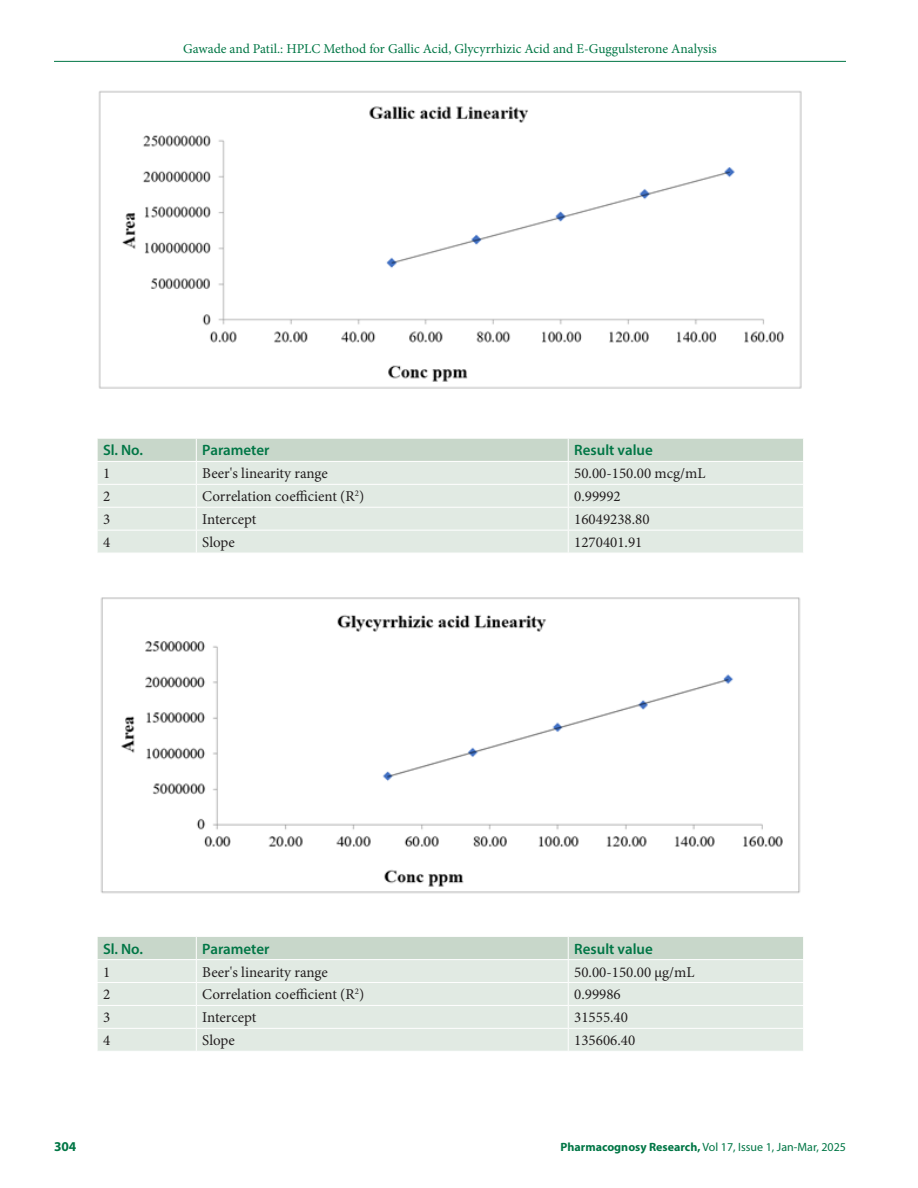
<style>
.page{position:relative;width:918px;height:1188px;background:#fff}
.page>*{position:absolute;margin:0;border:0;box-sizing:border-box;transform-origin:0 0}
.Table_Body{font:15px "Minion Pro";color:#231f20}
.Table_Header{font:600 15px "Myriad Pro";color:#007645}
.t1{font:13.5px "Minion Pro";color:#007645}
.t2{font:700 13.5px "Myriad Pro";color:#007645}
.t3{font:12px "Myriad Pro";color:#007645}
.s1{font-weight:700}
</style>
<div class="page">
<hr style="left:54px;top:61px;width:792px;height:1px;background:#007645">
<img style="left:98px;top:90px;width:704px;height:299px">
<svg style="left:97px;top:438px;width:706px;height:115px"></svg>
<img style="left:100px;top:597px;width:701px;height:297px">
<svg style="left:97px;top:937px;width:706px;height:114px"></svg>
<p class="t1" style="left:183px;top:39px;width:535px">Gawade and Patil.: HPLC Method for Gallic Acid, Glycyrrhizic Acid and E-Guggulsterone Analysis</p>
<p class="Table_Header" style="left:103px;top:441px;width:41px">Sl. No.</p>
<p class="Table_Header" style="left:202px;top:441px;width:69px">Parameter</p>
<p class="Table_Header" style="left:574px;top:441px;width:80px">Result value</p>
<p class="Table_Body" style="left:103px;top:463px;width:9px">1</p>
<p class="Table_Body" style="left:202px;top:463px;width:127px">Beer's linearity range</p>
<p class="Table_Body" style="left:574px;top:463px;width:133px">50.00-150.00 mcg/mL</p>
<p class="Table_Body" style="left:103px;top:486px;width:9px">2</p>
<p class="Table_Body" style="left:202px;top:486px;width:163px">Correlation coefficient (R<sup>2</sup>)</p>
<p class="Table_Body" style="left:574px;top:486px;width:48px">0.99992</p>
<p class="Table_Body" style="left:103px;top:509px;width:9px">3</p>
<p class="Table_Body" style="left:202px;top:509px;width:56px">Intercept</p>
<p class="Table_Body" style="left:574px;top:509px;width:77px">16049238.80</p>
<p class="Table_Body" style="left:103px;top:532px;width:9px">4</p>
<p class="Table_Body" style="left:202px;top:532px;width:34px">Slope</p>
<p class="Table_Body" style="left:574px;top:532px;width:70px">1270401.91</p>
<p class="Table_Header" style="left:103px;top:939px;width:41px">Sl. No.</p>
<p class="Table_Header" style="left:202px;top:939px;width:69px">Parameter</p>
<p class="Table_Header" style="left:574px;top:939px;width:80px">Result value</p>
<p class="Table_Body" style="left:103px;top:962px;width:9px">1</p>
<p class="Table_Body" style="left:202px;top:962px;width:127px">Beer's linearity range</p>
<p class="Table_Body" style="left:574px;top:962px;width:122px">50.00-150.00 µg/mL</p>
<p class="Table_Body" style="left:103px;top:985px;width:9px">2</p>
<p class="Table_Body" style="left:202px;top:985px;width:163px">Correlation coefficient (R<sup>2</sup>)</p>
<p class="Table_Body" style="left:574px;top:985px;width:48px">0.99986</p>
<p class="Table_Body" style="left:103px;top:1008px;width:9px">3</p>
<p class="Table_Body" style="left:202px;top:1008px;width:56px">Intercept</p>
<p class="Table_Body" style="left:574px;top:1008px;width:55px">31555.40</p>
<p class="Table_Body" style="left:103px;top:1030px;width:9px">4</p>
<p class="Table_Body" style="left:202px;top:1030px;width:34px">Slope</p>
<p class="Table_Body" style="left:574px;top:1030px;width:63px">135606.40</p>
<p class="t2" style="left:54px;top:1137px;width:24px">304</p>
<p class="t3" style="left:561px;top:1139px;width:287px"><span class="s1">Pharmacognosy Research,</span> Vol 17, Issue 1, Jan-Mar, 2025</p>
</div>
